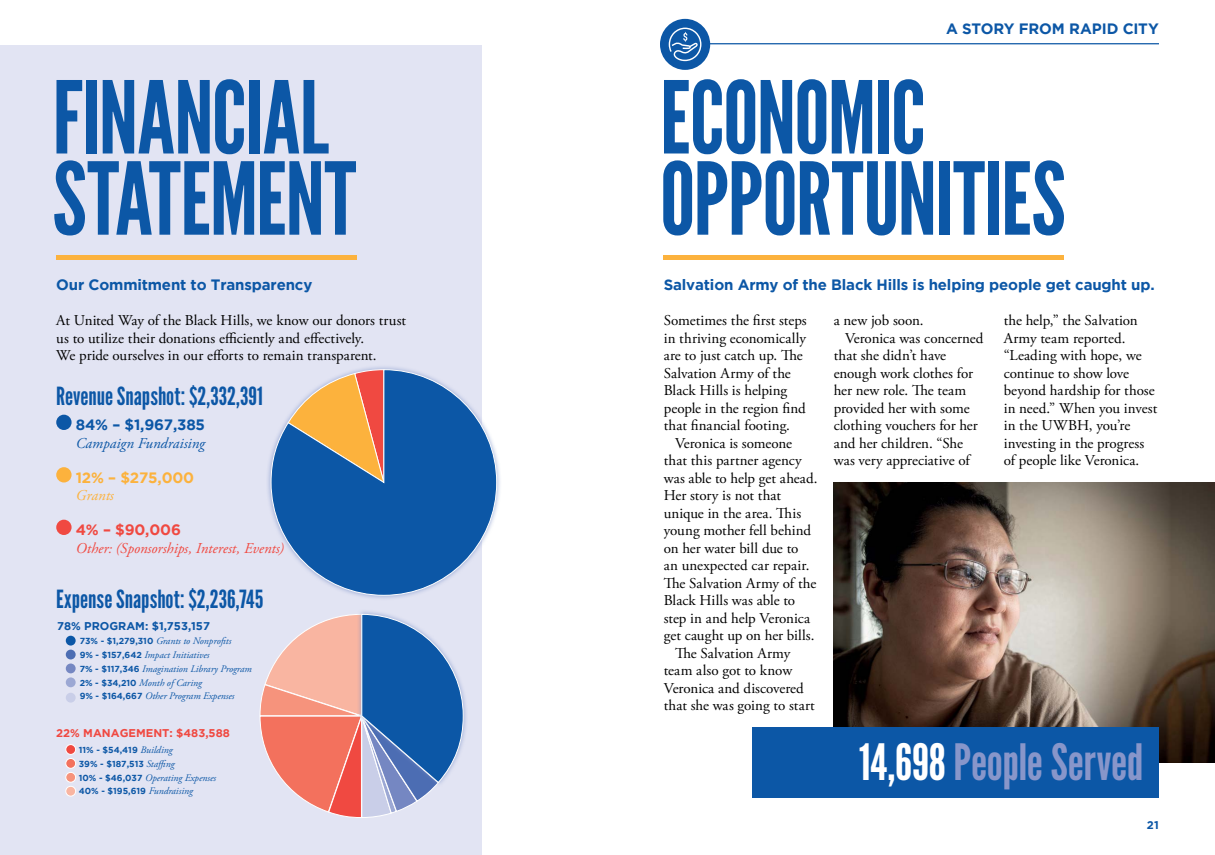
<style>
.page{position:relative;width:1215px;height:855px;background:#fff}
.page>*{position:absolute;margin:0;border:0;box-sizing:border-box;transform-origin:0 0}
.t1{font:100px/81.2px "League Gothic";letter-spacing:-.015em;color:#0c57a6}
.t2{font:50px "League Gothic";letter-spacing:-.005em;color:#8896ca}
.t3{font:25px "League Gothic";color:#0c57a6}
.t4{font:15px/17.5px "Adobe Garamond Pro";color:#000}
.t5{font:700 15px "Gotham";letter-spacing:-.01em;color:#0c57a6}
.t6{font:italic 15px "Adobe Garamond Pro";color:#f04941}
.t7{font:italic 15px "Adobe Garamond Pro";color:#0c57a6}
.t8{font:700 15px "Gotham";letter-spacing:-.01em;color:#fcb23d}
.t9{font:700 15px "Gotham";color:#f04941}
.t10{font:italic 15px "Adobe Garamond Pro";color:#fcb23d}
.t11{font:700 11.25px "Gotham";color:#0c57a6}
.t12{font:700 11.25px "Gotham";color:#f04941}
.t13{font:italic 10px/13.8px "Adobe Garamond Pro";color:#0c57a6}
.t14{font:700 8.75px/13.8px "Gotham";color:#0c57a6}
.s1{font-family:"Gotham";font-weight:700;font-style:normal;font-size:8.75px}
.s2{font-family:"Adobe Garamond Pro";font-weight:400;font-style:italic;font-size:10px}
.s3{color:#fff}
</style>
<div class="page">
<div style="left:0;top:45px;width:481px;height:810px;background:#e2e4f3"></div>
<div style="left:66px;top:636px;width:10px;height:10px;background:#0c57a6;border-radius:50%"></div>
<div style="left:66px;top:650px;width:10px;height:9px;background:#4c6db3;border-radius:50%"></div>
<div style="left:66px;top:664px;width:10px;height:9px;background:#7587c2;border-radius:50%"></div>
<div style="left:66px;top:677px;width:10px;height:10px;background:#9ca8d4;border-radius:50%"></div>
<div style="left:66px;top:745px;width:10px;height:9px;background:#f04941;border-radius:50%"></div>
<div style="left:65px;top:744px;width:11px;height:11px;border:1px solid #fff;border-radius:50%"></div>
<div style="left:66px;top:693px;width:10px;height:10px;background:#c9cee8;border-radius:50%"></div>
<div style="left:66px;top:758px;width:10px;height:10px;background:#f3715d;border-radius:50%"></div>
<div style="left:65px;top:758px;width:11px;height:11px;border:1px solid #fff;border-radius:50%"></div>
<div style="left:66px;top:772px;width:10px;height:10px;background:#f6937c;border-radius:50%"></div>
<div style="left:65px;top:772px;width:11px;height:11px;border:1px solid #fff;border-radius:50%"></div>
<div style="left:66px;top:786px;width:10px;height:10px;background:#f9b5a1;border-radius:50%"></div>
<div style="left:65px;top:786px;width:11px;height:10px;border:1px solid #fff;border-radius:50%"></div>
<img style="left:834px;top:482px;width:381px;height:280px">
<div style="left:752px;top:727px;width:407px;height:71px;background:#0c57a6"></div>
<div style="left:664px;top:255px;width:400px;height:5px;background:#fcb23d"></div>
<div style="left:56px;top:255px;width:300px;height:5px;background:#fcb23d"></div>
<hr style="left:660px;top:43px;width:499px;height:1px;background:#0c57a6">
<div style="left:56px;top:415px;width:16px;height:15px;background:#0c57a6;border-radius:50%"></div>
<div style="left:56px;top:467px;width:16px;height:15px;background:#fcb23d;border-radius:50%"></div>
<div style="left:56px;top:520px;width:16px;height:15px;background:#f04941;border-radius:50%"></div>
<div style="left:660px;top:19px;width:50px;height:51px;background:#0c57a6;border-radius:50%"></div>
<svg style="left:669px;top:28px;width:32px;height:33px"></svg>
<div style="left:266px;top:364px;width:236px;height:237px;background:#788ec7;opacity:.75"></div>
<svg style="left:271px;top:369px;width:226px;height:227px"></svg>
<div style="left:357px;top:609px;width:111px;height:178px;background:#788ec7;opacity:.75"></div>
<svg style="left:260px;top:614px;width:203px;height:204px"></svg>
<h1 class="t1" style="left:52px;top:78px;width:305px">FINANCIAL<br>STATEMENT</h1>
<p class="t5" style="left:946px;top:20px;width:214px">A STORY FROM RAPID CITY</p>
<h1 class="t1" style="left:660px;top:78px;width:407px">ECONOMIC<br>OPPORTUNITIES</h1>
<p class="t5" style="left:56px;top:276px;width:258px">Our Commitment to Transparency</p>
<p class="t5" style="left:664px;top:276px;width:492px">Salvation Army of the Black Hills is helping people get caught up.</p>
<p class="t4" style="left:56px;top:312px;width:351px">At United Way of the Black Hills, we know our donors trust us to utilize their donations efficiently and effectively.<br>We pride ourselves in our efforts to remain transparent.</p>
<h3 class="t3" style="left:56px;top:381px;width:208px">Revenue Snapshot: $2,332,391</h3>
<p class="t5" style="left:76px;top:416px;width:131px">84% – $1,967,385</p>
<p class="t7" style="left:76px;top:434px;width:131px">Campaign Fundraising</p>
<p class="t8" style="left:76px;top:469px;width:120px">12% – $275,000</p>
<p class="t10" style="left:76px;top:486px;width:40px">Grants</p>
<p class="t9" style="left:76px;top:521px;width:107px">4% – $90,006</p>
<p class="t6" style="left:76px;top:539px;width:210px">Other: (Sponsorships, Interest, Events)</p>
<h3 class="t3" style="left:56px;top:585px;width:209px">Expense Snapshot: $2,236,745</h3>
<p class="t13" style="left:80px;top:635px;width:174px"><span class="s1">73% - $1,279,310</span> Grants to Nonprofits<br><span class="s1">9% - $157,642</span> Impact Initiatives<br><span class="s1">7% - $117,346</span> Imagination Library Program <span class="s1">2% - $34,210</span> Month of Caring<br><span class="s1">9% - $164,667</span> Other Program Expenses</p>
<p class="t11" style="left:57px;top:619px;width:154px">78% PROGRAM: $1,753,157</p>
<p class="t12" style="left:56px;top:726px;width:175px">22% MANAGEMENT: $483,588</p>
<p class="t14" style="left:79px;top:743px;width:97px">11% - $54,419 <span class="s2">Building<br></span>39% - $187,513 <span class="s2">Staffing</span></p>
<p class="t13" style="left:79px;top:771px;width:139px"><span class="s1">10% - $46,037</span> Operating Expenses</p>
<p class="t14" style="left:79px;top:784px;width:116px">40% - $195,619 <span class="s2">Fundraising</span></p>
<p class="t4" style="left:664px;top:312px;width:145px">Sometimes the first steps in thriving economically are to just catch up. The<br>Salvation Army of the<br>Black Hills is helping people in the region find that financial footing.</p>
<p class="t4" style="left:675px;top:435px;width:118px">Veronica is someone</p>
<p class="t4" style="left:664px;top:452px;width:139px">that this partner agency</p>
<p class="t4" style="left:664px;top:470px;width:155px">was able to help get ahead.</p>
<p class="t4" style="left:664px;top:487px;width:119px">Her story is not that</p>
<p class="t4" style="left:664px;top:505px;width:139px">unique in the area. This</p>
<p class="t4" style="left:664px;top:522px;width:149px">young mother fell behind</p>
<p class="t4" style="left:664px;top:540px;width:136px">on her water bill due to</p>
<p class="t4" style="left:664px;top:557px;width:147px">an unexpected car repair.</p>
<p class="t4" style="left:664px;top:575px;width:154px">The Salvation Army of the</p>
<p class="t4" style="left:664px;top:592px;width:133px">Black Hills was able to</p>
<p class="t4" style="left:664px;top:610px;width:148px">step in and help Veronica</p>
<p class="t4" style="left:664px;top:627px;width:152px">get caught up on her bills.</p>
<p class="t4" style="left:675px;top:645px;width:117px">The Salvation Army</p>
<p class="t4" style="left:664px;top:662px;width:130px">team also got to know</p>
<p class="t4" style="left:664px;top:680px;width:142px">Veronica and discovered</p>
<p class="t4" style="left:664px;top:697px;width:153px">that she was going to start</p>
<p class="t4" style="left:834px;top:312px;width:91px">a new job soon.</p>
<p class="t4" style="left:845px;top:330px;width:140px">Veronica was concerned</p>
<p class="t4" style="left:834px;top:347px;width:114px">that she didn’t have</p>
<p class="t4" style="left:834px;top:365px;width:141px">enough work clothes for</p>
<p class="t4" style="left:834px;top:382px;width:134px">her new role. The team</p>
<p class="t4" style="left:834px;top:400px;width:137px">provided her with some</p>
<p class="t4" style="left:834px;top:417px;width:145px">clothing vouchers for her</p>
<p class="t4" style="left:834px;top:435px;width:131px">and her children. “She</p>
<p class="t4" style="left:834px;top:452px;width:138px">was very appreciative of</p>
<p class="t4" style="left:1004px;top:312px;width:155px">the help,” the Salvation<br>Army team reported. “Leading with hope, we continue to show love beyond hardship for those in need.” When you invest in the UWBH, you’re investing in the progress of people like Veronica.</p>
<h2 class="t2" style="left:859px;top:732px;width:286px"><span class="s3">14,698</span> People Served</h2>
<p class="t11" style="left:1147px;top:819px;width:13px">21</p>
</div>
